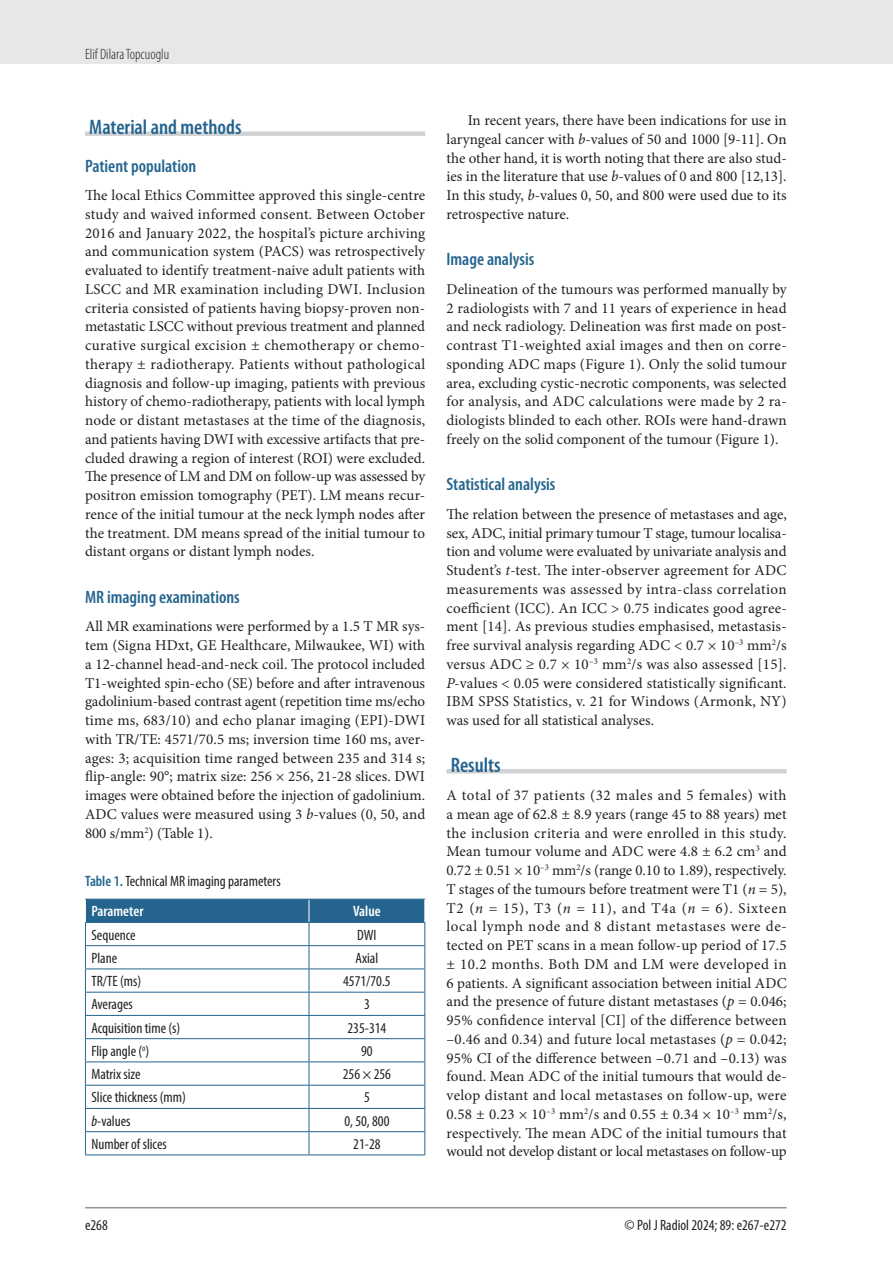
<style>
.page{position:relative;width:893px;height:1263px;background:#fff}
.page>*{position:absolute;margin:0;border:0;box-sizing:border-box;transform-origin:0 0}
.srodtytul_1{font:600 condensed 21px "Myriad Pro";color:#24648f}
.srodtytul_2{font:600 condensed 18px "Myriad Pro";color:#24648f}
.tekst_bez_wciecia{font:15px/18.8px "Minion Pro";letter-spacing:-.005em;color:#231f20;text-align:justify}
.tekst{font:15px/18.8px "Minion Pro";color:#231f20;text-align:justify}
.tabela_tekst{font:condensed 15px "Myriad Pro";color:#231f20}
.tabela_podpis{font:condensed 15px "Myriad Pro";color:#231f20}
.t1{font:300 condensed 15px "Myriad Pro";color:#231f20}
.tabela_glowka{font:600 condensed 15px "Myriad Pro";color:#fff}
.s1{font-style:italic}
.s2{font-weight:600;color:#24648f}
</style>
<div class="page">
<div style="left:0;top:0;width:893px;height:64px;background:#e6e7e9"></div>
<hr style="left:85px;top:1207px;width:702px;height:1px;background:#939598">
<div style="left:85px;top:131px;width:340px;height:5px;background:#d1d2d4"></div>
<hr style="left:446px;top:769px;width:341px;height:4px;background:#d1d2d4">
<hr style="left:85px;top:1154px;width:224px;height:1px;background:#24648f">
<hr style="left:309px;top:1154px;width:116px;height:1px;background:#24648f">
<svg style="left:85px;top:899px;width:340px;height:255px"></svg>
<p class="t1" style="left:85px;top:45px;width:86px">Elif Dilara Topcuoglu</p>
<p class="srodtytul_1" style="left:89px;top:114px;width:154px">Material and methods</p>
<p class="srodtytul_2" style="left:85px;top:154px;width:113px">Patient population</p>
<p class="tekst_bez_wciecia" style="left:85px;top:186px;width:342px">The local Ethics Committee approved this single-centre study and waived informed consent. Between October 2016 and January 2022, the hospital’s picture archiving and communication system (PACS) was retrospectively evaluated to identify treatment-naive adult patients with LSCC and MR examination including DWI. Inclusion criteria consisted of patients having biopsy-proven non&shy;metastatic LSCC without previous treatment and planned curative surgical excision ± chemotherapy or chemo&shy;therapy ± radiotherapy. Patients without pathological diagnosis and follow-up imaging, patients with previous history of chemo-radiotherapy, patients with local lymph node or distant metastases at the time of the diagnosis, and patients having DWI with excessive artifacts that pre&shy;cluded drawing a region of interest (ROI) were excluded.<br>The presence of LM and DM on follow-up was assessed by positron emission tomography (PET). LM means recur&shy;rence of the initial tumour at the neck lymph nodes after the treatment. DM means spread of the initial tumour to distant organs or distant lymph nodes.</p>
<p class="srodtytul_2" style="left:85px;top:586px;width:156px">MR imaging examinations</p>
<p class="tekst_bez_wciecia" style="left:85px;top:617px;width:342px">All MR examinations were performed by a 1.5 T MR sys&shy;tem (Signa HDxt, GE Healthcare, Milwaukee, WI) with a 12-channel head-and-neck coil. The protocol included T1-weighted spin-echo (SE) before and after intravenous gadolinium-based contrast agent (repetition time ms/echo time ms, 683/10) and echo planar imaging (EPI)-DWI with TR/TE: 4571/70.5 ms; inversion time 160 ms, aver&shy;ages: 3; acquisition time ranged between 235 and 314 s; flip-angle: 90°; matrix size: 256 × 256, 21-28 slices. DWI images were obtained before the injection of gadolinium.<br>ADC values were measured using 3 <span class="s1">b</span>-values (0, 50, and 800 s/mm<sup>2</sup>) (Table 1).</p>
<p class="tabela_podpis" style="left:85px;top:872px;width:197px"><span class="s2">Table 1.</span> Technical MR imaging parameters</p>
<p class="tabela_glowka" style="left:91px;top:902px;width:54px">Parameter</p>
<p class="tabela_glowka" style="left:353px;top:902px;width:29px">Value</p>
<p class="tabela_tekst" style="left:91px;top:926px;width:46px">Sequence</p>
<p class="tabela_tekst" style="left:357px;top:926px;width:21px">DWI</p>
<p class="tabela_tekst" style="left:91px;top:949px;width:27px">Plane</p>
<p class="tabela_tekst" style="left:356px;top:949px;width:24px">Axial</p>
<p class="tabela_tekst" style="left:91px;top:972px;width:51px">TR/TE (ms)</p>
<p class="tabela_tekst" style="left:343px;top:972px;width:49px">4571/70.5</p>
<p class="tabela_tekst" style="left:91px;top:995px;width:43px">Averages</p>
<p class="tabela_tekst" style="left:364px;top:995px;width:7px">3</p>
<p class="tabela_tekst" style="left:91px;top:1019px;width:90px">Acquisition time (s)</p>
<p class="tabela_tekst" style="left:347px;top:1019px;width:40px">235-314</p>
<p class="tabela_tekst" style="left:91px;top:1042px;width:59px">Flip angle (<sup>o</sup>)</p>
<p class="tabela_tekst" style="left:361px;top:1042px;width:13px">90</p>
<p class="tabela_tekst" style="left:91px;top:1065px;width:51px">Matrix size</p>
<p class="tabela_tekst" style="left:343px;top:1065px;width:50px">256 × 256</p>
<p class="tabela_tekst" style="left:91px;top:1088px;width:96px">Slice thickness (mm)</p>
<p class="tabela_tekst" style="left:364px;top:1088px;width:7px">5</p>
<p class="tabela_tekst" style="left:91px;top:1112px;width:41px"><span class="s1">b</span>-values</p>
<p class="tabela_tekst" style="left:344px;top:1112px;width:47px">0, 50, 800</p>
<p class="tabela_tekst" style="left:91px;top:1135px;width:77px">Number of slices</p>
<p class="tabela_tekst" style="left:353px;top:1135px;width:29px">21-28</p>
<p class="tekst" style="left:446px;top:111px;width:342px;text-indent:21px">In recent years, there have been indications for use in laryngeal cancer with <span class="s1">b</span>-values of 50 and 1000 [9-11]. On the other hand, it is worth noting that there are also stud&shy;ies in the literature that use <span class="s1">b</span>-values of 0 and 800 [12,13].<br>In this study, <span class="s1">b</span>-values 0, 50, and 800 were used due to its retrospective nature.</p>
<p class="srodtytul_2" style="left:446px;top:248px;width:89px">Image analysis</p>
<p class="tekst_bez_wciecia" style="left:446px;top:280px;width:342px">Delineation of the tumours was performed manually by 2 radiologists with 7 and 11 years of experience in head and neck radiology. Delineation was first made on post&shy;contrast T1-weighted axial images and then on corre&shy;sponding ADC maps (Figure 1). Only the solid tumour area, excluding cystic-necrotic components, was selected for analysis, and ADC calculations were made by 2 ra&shy;diologists blinded to each other. ROIs were hand-drawn freely on the solid component of the tumour (Figure 1).</p>
<p class="srodtytul_2" style="left:446px;top:473px;width:110px">Statistical analysis</p>
<p class="tekst_bez_wciecia" style="left:446px;top:505px;width:342px">The relation between the presence of metastases and age, sex, ADC, initial primary tumour T stage, tumour localisa&shy;tion and volume were evaluated by univariate analysis and Student’s <span class="s1">t-</span>test. The inter-observer agreement for ADC measurements was assessed by intra-class correlation coefficient (ICC). An ICC &gt; 0.75 indicates good agree&shy;ment [14]. As previous studies emphasised, metastasis&shy;free survival analysis regarding ADC &lt; 0.7 × 10<sup>–3</sup> mm<sup>2</sup>/s versus ADC ≥ 0.7 × 10<sup>–3</sup> mm<sup>2</sup>/s was also assessed [15].<br><span class="s1">P-</span>values &lt; 0.05 were considered statistically significant.<br>IBM SPSS Statistics, v. 21 for Windows (Armonk, NY) was used for all statistical analyses.</p>
<p class="srodtytul_1" style="left:451px;top:752px;width:51px">Results</p>
<p class="tekst_bez_wciecia" style="left:446px;top:786px;width:342px">A total of 37 patients (32 males and 5 females) with a mean age of 62.8 ± 8.9 years (range 45 to 88 years) met the inclusion criteria and were enrolled in this study.<br>Mean tumour volume and ADC were 4.8 ± 6.2 cm<sup>3</sup> and 0.72 ± 0.51 × 10<sup>–3</sup> mm<sup>2</sup>/s (range 0.10 to 1.89), respectively.<br>T stages of the tumours before treatment were T1 (<span class="s1">n</span> = 5), T2 (<span class="s1">n</span> = 15), T3 (<span class="s1">n</span> = 11), and T4a (<span class="s1">n</span> = 6). Sixteen local lymph node and 8 distant metastases were de&shy;tected on PET scans in a mean follow-up period of 17.5 ± 10.2 months. Both DM and LM were developed in 6 patients. A significant association between initial ADC and the presence of future distant metastases (<span class="s1">p</span> = 0.046; 95% confidence interval [CI] of the difference between –0.46 and 0.34) and future local metastases (<span class="s1">p</span> = 0.042; 95% CI of the difference between –0.71 and –0.13) was found. Mean ADC of the initial tumours that would de&shy;velop distant and local metastases on follow-up, were 0.58 ± 0.23 × 10<sup>–3</sup> mm<sup>2</sup>/s and 0.55 ± 0.34 × 10<sup>–3</sup> mm<sup>2</sup>/s, respectively. The mean ADC of the initial tumours that would not develop distant or local metastases on follow-up</p>
<p class="tabela_tekst" style="left:85px;top:1216px;width:24px">e268</p>
<p class="tabela_tekst" style="left:625px;top:1216px;width:164px">© Pol J Radiol 2024; 89: e267-e272</p>
</div>
